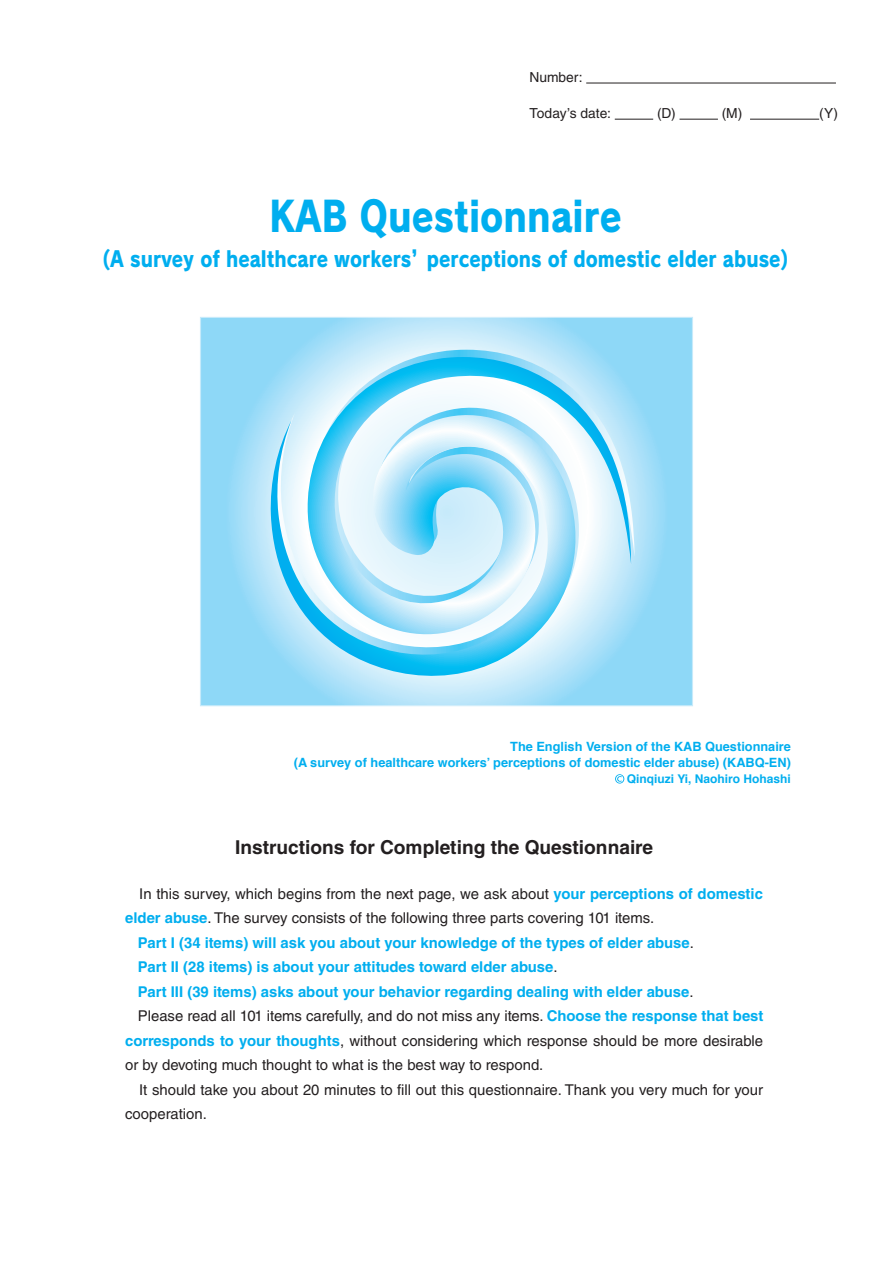
<style>
.page{position:relative;width:893px;height:1263px;background:#fff}
.page>*{position:absolute;margin:0;border:0;box-sizing:border-box;transform-origin:0 0}
.t1{font:41.4px "Rodin NTLG Pro EB";color:#00aeef;scale:.85 1}
.t2{font:21.6px "Rodin NTLG Pro EB";color:#00aeef;scale:.85 1}
.t3{font:700 19.2px "Helvetica LT Std";color:#231f20}
.t4{font:14.85px "Helvetica LT Std";color:#231f20}
.t5{font:700 14.85px "Helvetica LT Std";color:#00aeef}
.t6{font:13.8px "Helvetica LT Std";color:#231f20}
.t7{font:700 12.75px/15.9px "Helvetica";color:#00aeef;text-align:right}
.t8{font:700 12px "Helvetica";color:#00aeef}
.s1{font-weight:700;color:#00aeef}
.s2{font-weight:400;color:#231f20}
</style>
<div class="page">
<hr style="left:586px;top:83px;width:250px;height:1px;background:#231f20">
<svg style="left:202px;top:319px;width:489px;height:385px;background:#99dbf7"></svg>
<svg style="left:273px;top:350px;width:361px;height:338px;background:#a7e0f8"></svg>
<svg style="left:270px;top:357px;width:361px;height:339px"></svg>
<hr style="left:615px;top:119px;width:38px;height:1px;background:#231f20">
<hr style="left:679px;top:119px;width:39px;height:1px;background:#231f20">
<hr style="left:750px;top:119px;width:69px;height:1px;background:#231f20">
<svg style="left:615px;top:774px;width:9px;height:9px"></svg>
<p class="t6" style="left:529px;top:69px;width:55px">Number:</p>
<p class="t6" style="left:529px;top:105px;width:83px">Today’s date:</p>
<p class="t6" style="left:657px;top:105px;width:20px">(D)</p>
<p class="t6" style="left:722px;top:105px;width:22px">(M)</p>
<p class="t6" style="left:819px;top:105px;width:21px">(Y)</p>
<h1 class="t1" style="left:269px;top:187px;width:416px">KAB Questionnaire</h1>
<h2 class="t2" style="left:103px;top:244px;width:807px">(A survey of healthcare workers’perceptions of domestic elder abuse)</h2>
<p class="t7" style="left:294px;top:739px;width:499px">The English Version of the KAB Questionnaire<br>(A survey of healthcare workers’ perceptions of domestic elder abuse) (KABQ-EN)</p>
<p class="t8" style="left:627px;top:769px;width:166px">Qinqiuzi Yi, Naohiro Hohashi</p>
<p class="t3" style="left:235px;top:835px;width:419px">Instructions for Completing the Questionnaire</p>
<p class="t4" style="left:139px;top:885px;width:625px">In this survey, which begins from the next page, we ask about <span class="s1">your perceptions of domestic</span></p>
<p class="t4" style="left:125px;top:910px;width:530px"><span class="s1">elder abuse</span>. The survey consists of the following three parts covering 101 items.</p>
<p class="t5" style="left:138px;top:934px;width:557px">Part I (34 items) will ask you about your knowledge of the types of elder abuse<span class="s2">.</span></p>
<p class="t5" style="left:138px;top:958px;width:421px">Part II (28 items) is about your attitudes toward elder abuse<span class="s2">.</span></p>
<p class="t5" style="left:138px;top:982px;width:557px">Part III (39 items) asks about your behavior regarding dealing with elder abuse<span class="s2">.</span></p>
<p class="t4" style="left:138px;top:1007px;width:627px">Please read all 101 items carefully, and do not miss any items. <span class="s1">Choose the response that best</span></p>
<p class="t4" style="left:125px;top:1032px;width:639px"><span class="s1">corresponds to your thoughts</span>, without considering which response should be more desirable</p>
<p class="t4" style="left:125px;top:1056px;width:420px">or by devoting much thought to what is the best way to respond.</p>
<p class="t4" style="left:139px;top:1081px;width:625px">It should take you about 20 minutes to fill out this questionnaire. Thank you very much for your</p>
<p class="t4" style="left:125px;top:1105px;width:83px">cooperation.</p>
</div>
